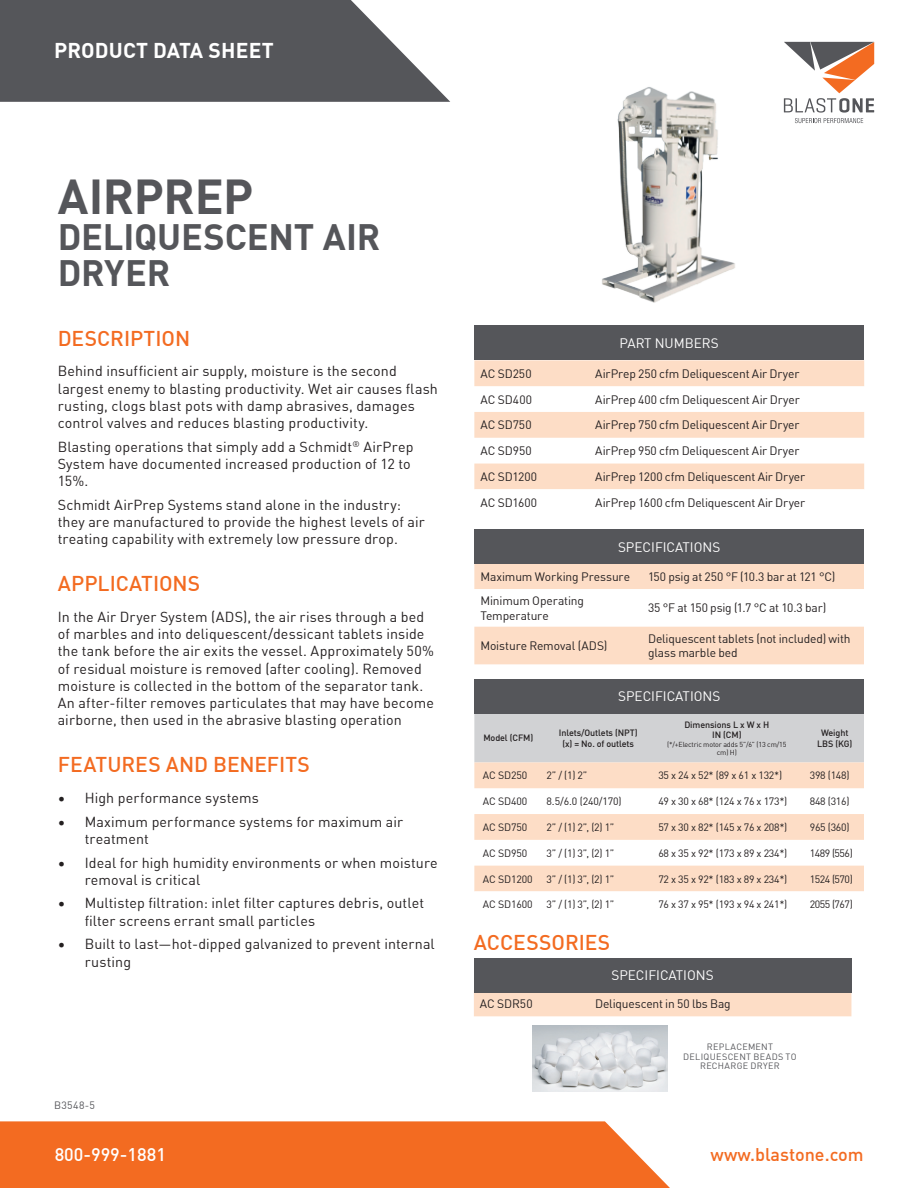
<style>
.page{position:relative;width:918px;height:1188px;background:#fff}
.page>*{position:absolute;margin:0;border:0;box-sizing:border-box;transform-origin:0 0}
.Main_Heading_-_Line{font:700 48px "DIN Offc";letter-spacing:-.005em;color:#55565a}
.Main_Heading_-_Line-2{font:700 36px/36px "DIN Offc";letter-spacing:-.005em;color:#55565a}
.Heading__Orange{font:500 21px "DIN Offc";color:#f36b21}
.t1{font:700 21px "DIN Offc";letter-spacing:.01em;color:#fff}
.t2{font:500 18px "DIN Offc";color:#f36b21}
.t3{font:500 18px "DIN Offc";color:#fff}
.Paragraph{font:14.25px/17.2px "DIN Offc";letter-spacing:.01em;color:#231f20}
.t4{font:13.5px "DIN Offc";color:#fff}
.Table_Text{font:12px/14.4px "DIN Offc";letter-spacing:-.01em;color:#231f20}
.Table_Text-2{font:10.5px "DIN Offc";letter-spacing:-.025em;color:#231f20}
.Paragraph-2{font:10.5px "DIN Offc";letter-spacing:.035em;color:#55565a}
.Table_Text-3{font:500 9px "DIN Offc";letter-spacing:-.01em;color:#231f20}
.Captions{font:9px/9.8px "DIN Offc";letter-spacing:.03em;color:#55565a;text-align:center}
.Table_Text-4{font:7.2px/8.6px "DIN Offc";letter-spacing:-.02em;color:#231f20;text-align:center}
</style>
<div class="page">
<svg style="left:784px;top:42px;width:90px;height:81px"></svg>
<svg style="left:0;top:0;width:450px;height:102px;background:#69696d"></svg>
<div style="left:0;top:1121px;width:670px;height:67px;background:#f36b21"></div>
<div style="left:474px;top:360px;width:390px;height:26px;background:#fdddc6"></div>
<svg style="left:474px;top:412px;width:390px;height:77px"></svg>
<div style="left:474px;top:326px;width:390px;height:34px;background:#55565a"></div>
<div style="left:474px;top:564px;width:390px;height:25px;background:#fdddc6"></div>
<div style="left:474px;top:627px;width:390px;height:37px;background:#fdddc6"></div>
<div style="left:474px;top:530px;width:390px;height:34px;background:#55565a"></div>
<svg style="left:474px;top:714px;width:390px;height:74px;background:#e0d5cf"></svg>
<svg style="left:474px;top:814px;width:390px;height:78px"></svg>
<div style="left:474px;top:679px;width:390px;height:34px;background:#55565a"></div>
<img style="left:602px;top:87px;width:133px;height:216px">
<div style="left:474px;top:992px;width:377px;height:24px;background:#fdddc6"></div>
<div style="left:474px;top:958px;width:377px;height:34px;background:#55565a"></div>
<img style="left:533px;top:1025px;width:134px;height:67px">
<h3 class="t1" style="left:54px;top:36px;width:221px">PRODUCT DATA SHEET</h3>
<p class="Main_Heading_-_Line" style="left:58px;top:165px;width:197px">AIRPREP</p>
<p class="Main_Heading_-_Line-2" style="left:58px;top:219px;width:324px">DELIQUESCENT AIR<br>DRYER</p>
<p class="Heading__Orange" style="left:58px;top:324px;width:134px">DESCRIPTION</p>
<p class="Paragraph" style="left:58px;top:363px;width:382px">Behind insufficient air supply, moisture is the second largest enemy to blasting productivity. Wet air causes flash rusting, clogs blast pots with damp abrasives, damages control valves and reduces blasting productivity.</p>
<p class="Paragraph" style="left:58px;top:438px;width:357px">Blasting operations that simply add a Schmidt<sup>®</sup> AirPrep<br>System have documented increased production of 12 to<br>15%.</p>
<p class="Paragraph" style="left:58px;top:496px;width:369px">Schmidt AirPrep Systems stand alone in the industry: they are manufactured to provide the highest levels of air treating capability with extremely low pressure drop.</p>
<p class="Heading__Orange" style="left:58px;top:570px;width:144px">APPLICATIONS</p>
<p class="Paragraph" style="left:58px;top:608px;width:378px">In the Air Dryer System (ADS), the air rises through a bed of marbles and into deliquescent/dessicant tablets inside the tank before the air exits the vessel. Approximately 50% of residual moisture is removed (after cooling). Removed moisture is collected in the bottom of the separator tank.<br>An after-filter removes particulates that may have become airborne, then used in the abrasive blasting operation</p>
<p class="Heading__Orange" style="left:58px;top:751px;width:254px">FEATURES AND BENEFITS</p>
<p class="Paragraph" style="left:58px;top:789px;width:203px">• High performance systems</p>
<p class="Paragraph" style="left:85px;top:813px;width:320px;text-indent:-27px">• Maximum performance systems for maximum air treatment</p>
<p class="Paragraph" style="left:85px;top:854px;width:355px;text-indent:-27px">• Ideal for high humidity environments or when moisture removal is critical</p>
<p class="Paragraph" style="left:85px;top:895px;width:341px;text-indent:-27px">• Multistep filtration: inlet filter captures debris, outlet filter screens errant small particles</p>
<p class="Paragraph" style="left:85px;top:936px;width:352px;text-indent:-27px">• Built to last—hot-dipped galvanized to prevent internal rusting</p>
<p class="Paragraph-2" style="left:54px;top:1098px;width:42px">B3548-5</p>
<p class="t4" style="left:620px;top:335px;width:101px">PART NUMBERS</p>
<p class="Table_Text" style="left:480px;top:366px;width:53px">AC SD250</p>
<p class="Table_Text" style="left:595px;top:366px;width:206px">AirPrep 250 cfm Deliquescent Air Dryer</p>
<p class="Table_Text" style="left:480px;top:392px;width:53px">AC SD400</p>
<p class="Table_Text" style="left:595px;top:392px;width:206px">AirPrep 400 cfm Deliquescent Air Dryer</p>
<p class="Table_Text" style="left:480px;top:418px;width:53px">AC SD750</p>
<p class="Table_Text" style="left:595px;top:418px;width:206px">AirPrep 750 cfm Deliquescent Air Dryer</p>
<p class="Table_Text" style="left:480px;top:444px;width:53px">AC SD950</p>
<p class="Table_Text" style="left:595px;top:444px;width:206px">AirPrep 950 cfm Deliquescent Air Dryer</p>
<p class="Table_Text" style="left:480px;top:470px;width:58px">AC SD1200</p>
<p class="Table_Text" style="left:595px;top:470px;width:211px">AirPrep 1200 cfm Deliquescent Air Dryer</p>
<p class="Table_Text" style="left:480px;top:495px;width:58px">AC SD1600</p>
<p class="Table_Text" style="left:595px;top:495px;width:211px">AirPrep 1600 cfm Deliquescent Air Dryer</p>
<p class="t4" style="left:618px;top:539px;width:104px">SPECIFICATIONS</p>
<p class="Table_Text" style="left:480px;top:569px;width:151px">Maximum Working Pressure</p>
<p class="Table_Text" style="left:648px;top:569px;width:189px">150 psig at 250 °F (10.3 bar at 121 °C)</p>
<p class="Table_Text" style="left:480px;top:594px;width:105px">Minimum Operating<br>Temperature</p>
<p class="Table_Text" style="left:648px;top:601px;width:180px">35 °F at 150 psig (1.7 °C at 10.3 bar)</p>
<p class="Table_Text" style="left:480px;top:639px;width:129px">Moisture Removal (ADS)</p>
<p class="Table_Text" style="left:648px;top:631px;width:204px">Deliquescent tablets (not included) with glass marble bed</p>
<p class="Table_Text-3" style="left:483px;top:732px;width:51px">Model (CFM)</p>
<p class="t4" style="left:618px;top:688px;width:104px">SPECIFICATIONS</p>
<p class="Table_Text-3" style="left:559px;top:727px;width:80px">Inlets/Outlets (NPT)</p>
<p class="Table_Text-3" style="left:562px;top:738px;width:73px">(x) = No. of outlets</p>
<p class="Table_Text-3" style="left:684px;top:718px;width:86px">Dimensions L x W x H</p>
<p class="Table_Text-3" style="left:712px;top:729px;width:31px">IN (CM)</p>
<p class="Table_Text-4" style="left:667px;top:740px;width:121px">(*/+Electric motor adds 5”/6” (13 cm/15 cm) H)</p>
<p class="Table_Text-3" style="left:821px;top:727px;width:29px">Weight</p>
<p class="Table_Text-3" style="left:817px;top:738px;width:37px">LBS (KG)</p>
<p class="Table_Text-2" style="left:483px;top:769px;width:46px">AC SD250</p>
<p class="Table_Text-2" style="left:547px;top:769px;width:42px">2” / (1) 2”</p>
<p class="Table_Text-2" style="left:658px;top:769px;width:125px">35 x 24 x 52* (89 x 61 x 132*)</p>
<p class="Table_Text-2" style="left:810px;top:769px;width:41px">398 (148)</p>
<p class="Table_Text-2" style="left:483px;top:795px;width:46px">AC SD400</p>
<p class="Table_Text-2" style="left:547px;top:795px;width:77px">8.5/6.0 (240/170)</p>
<p class="Table_Text-2" style="left:658px;top:795px;width:131px">49 x 30 x 68* (124 x 76 x 173*)</p>
<p class="Table_Text-2" style="left:810px;top:795px;width:41px">848 (316)</p>
<p class="Table_Text-2" style="left:483px;top:821px;width:46px">AC SD750</p>
<p class="Table_Text-2" style="left:547px;top:821px;width:69px">2” / (1) 2”, (2) 1”</p>
<p class="Table_Text-2" style="left:658px;top:821px;width:131px">57 x 30 x 82* (145 x 76 x 208*)</p>
<p class="Table_Text-2" style="left:810px;top:821px;width:41px">965 (360)</p>
<p class="Table_Text-2" style="left:483px;top:846px;width:46px">AC SD950</p>
<p class="Table_Text-2" style="left:547px;top:846px;width:69px">3” / (1) 3”, (2) 1”</p>
<p class="Table_Text-2" style="left:658px;top:846px;width:131px">68 x 35 x 92* (173 x 89 x 234*)</p>
<p class="Table_Text-2" style="left:810px;top:846px;width:44px">1489 (556)</p>
<p class="Table_Text-2" style="left:483px;top:872px;width:51px">AC SD1200</p>
<p class="Table_Text-2" style="left:547px;top:872px;width:69px">3” / (1) 3”, (2) 1”</p>
<p class="Table_Text-2" style="left:658px;top:872px;width:131px">72 x 35 x 92* (183 x 89 x 234*)</p>
<p class="Table_Text-2" style="left:810px;top:872px;width:44px">1524 (570)</p>
<p class="Table_Text-2" style="left:483px;top:898px;width:51px">AC SD1600</p>
<p class="Table_Text-2" style="left:547px;top:898px;width:69px">3” / (1) 3”, (2) 1”</p>
<p class="Table_Text-2" style="left:658px;top:898px;width:131px">76 x 37 x 95* (193 x 94 x 241*)</p>
<p class="Table_Text-2" style="left:810px;top:898px;width:44px">2055 (767)</p>
<p class="Heading__Orange" style="left:474px;top:929px;width:138px">ACCESSORIES</p>
<p class="t4" style="left:611px;top:967px;width:104px">SPECIFICATIONS</p>
<p class="Table_Text" style="left:480px;top:997px;width:54px">AC SDR50</p>
<p class="Table_Text" style="left:595px;top:997px;width:137px">Deliquescent in 50 lbs Bag</p>
<p class="Captions" style="left:683px;top:1042px;width:115px">REPLACEMENT<br>DELIQUESCENT BEADS TO<br>RECHARGE DRYER</p>
<p class="t3" style="left:55px;top:1143px;width:113px">800-999-1881</p>
<p class="t2" style="left:711px;top:1143px;width:155px">www.blastone.com</p>
</div>
